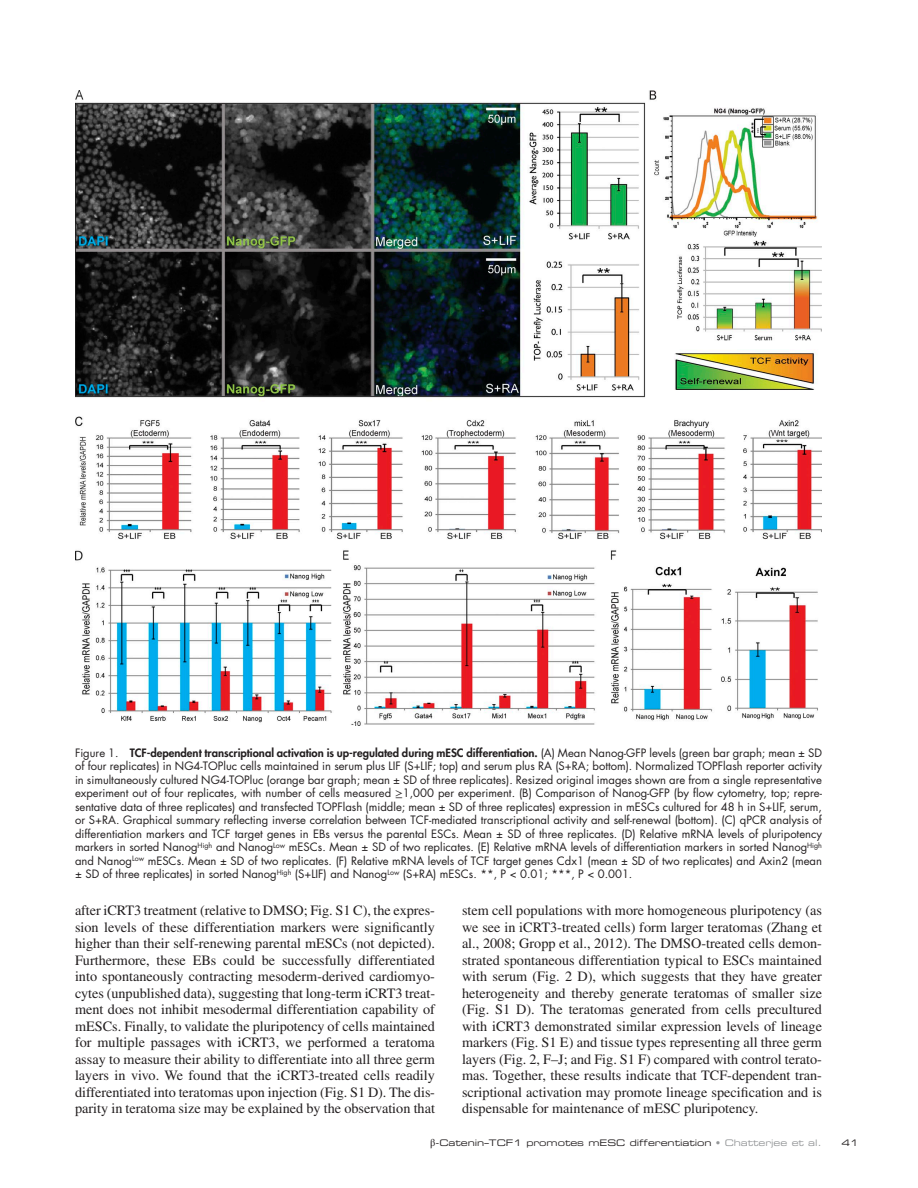
<style>
.page{position:relative;width:918px;height:1188px;background:#fff}
.page>*{position:absolute;margin:0;border:0;box-sizing:border-box;transform-origin:0 0}
.t1{font:14.25px/16.5px "Times LT Std";color:#231f20;text-align:justify}
.t2{font:11.25px/13.5px "Futura Std";color:#231f20;text-align:justify}
.t3{font:9px "Eurostile LT Std Ex 2";color:#231f20}
.s1{font-weight:800}
.s2{font-family:"STIX General"}
.s3{font-family:"STIX General";font-size:10.5px}
.s4{color:#949698}
</style>
<div class="page">
<img style="left:75px;top:90px;width:747px;height:635px">
<p class="t2" style="left:75px;top:746px;width:749px">Figure 1. <span class="s1">TCF-dependent transcriptional activation is up-regulated during mESC differentiation.</span> (A) Mean Nanog-GFP levels (green bar graph; mean ± SD of four replicates) in NG4-TOPluc cells maintained in serum plus LIF (S+LIF; top) and serum plus RA (S+RA; bottom). Normalized TOPFlash reporter activity in simultaneously cultured NG4-TOPluc (orange bar graph; mean ± SD of three replicates). Resized original images shown are from a single representative experiment out of four replicates, with number of cells measured <span class="s2">≥</span>1,000 per experiment. (B) Comparison of Nanog-GFP (by flow cytometry, top; repre&shy;sentative data of three replicates) and transfected TOPFlash (middle; mean ± SD of three replicates) expression in mESCs cultured for 48 h in S+LIF, serum, or S+RA. Graphical summary reflecting inverse correlation between TCF-mediated transcriptional activity and self-renewal (bottom). (C) qPCR analysis of differentiation markers and TCF target genes in EBs versus the parental ESCs. Mean ± SD of three replicates. (D) Relative mRNA levels of pluripotency markers in sorted Nanog<sup>High</sup> and Nanog<sup>Low</sup> mESCs. Mean ± SD of two replicates. (E) Relative mRNA levels of differentiation markers in sorted Nanog<sup>High </sup>and Nanog<sup>Low</sup> mESCs. Mean ± SD of two replicates. (F) Relative mRNA levels of TCF target genes Cdx1 (mean ± SD of two replicates) and Axin2 (mean ± SD of three replicates) in sorted Nanog<sup>High</sup> (S+LIF) and Nanog<sup>Low</sup> (S+RA) mESCs. **, P &lt; 0.01; ***, P &lt; 0.001.</p>
<p class="t1" style="left:75px;top:902px;width:362px">after iCRT3 treatment (relative to DMSO; Fig. S1 C), the expres&shy;sion levels of these differentiation markers were significantly higher than their self-renewing parental mESCs (not depicted).<br>Furthermore, these EBs could be successfully differentiated into spontaneously contracting mesoderm-derived cardiomyo&shy;cytes (unpublished data), suggesting that long-term iCRT3 treat&shy;ment does not inhibit mesodermal differentiation capability of mESCs. Finally, to validate the pluripotency of cells maintained for multiple passages with iCRT3, we performed a teratoma assay to measure their ability to differentiate into all three germ layers in vivo. We found that the iCRT3-treated cells readily differentiated into teratomas upon injection (Fig. S1 D). The dis&shy;parity in teratoma size may be explained by the observation that</p>
<p class="t1" style="left:462px;top:902px;width:362px">stem cell populations with more homogeneous pluripotency (as we see in iCRT3-treated cells) form larger teratomas (Zhang et al., 2008; Gropp et al., 2012). The DMSO-treated cells demon&shy;strated spontaneous differentiation typical to ESCs maintained with serum (Fig. 2 D), which suggests that they have greater heterogeneity and thereby generate teratomas of smaller size (Fig. S1 D). The teratomas generated from cells precultured with iCRT3 demonstrated similar expression levels of lineage markers (Fig. S1 E) and tissue types representing all three germ layers (Fig. 2, F–J; and Fig. S1 F) compared with control terato&shy;mas. Together, these results indicate that TCF-dependent tran&shy;scriptional activation may promote lineage specification and is dispensable for maintenance of mESC pluripotency.</p>
<p class="t3" style="left:430px;top:1136px;width:393px"><span class="s3">β</span>-Catenin–TCF1 promotes mESC differentiation <span class="s4">• Chatterjee et al.</span></p>
<p class="t3" style="left:841px;top:1136px;width:19px">41</p>
</div>
